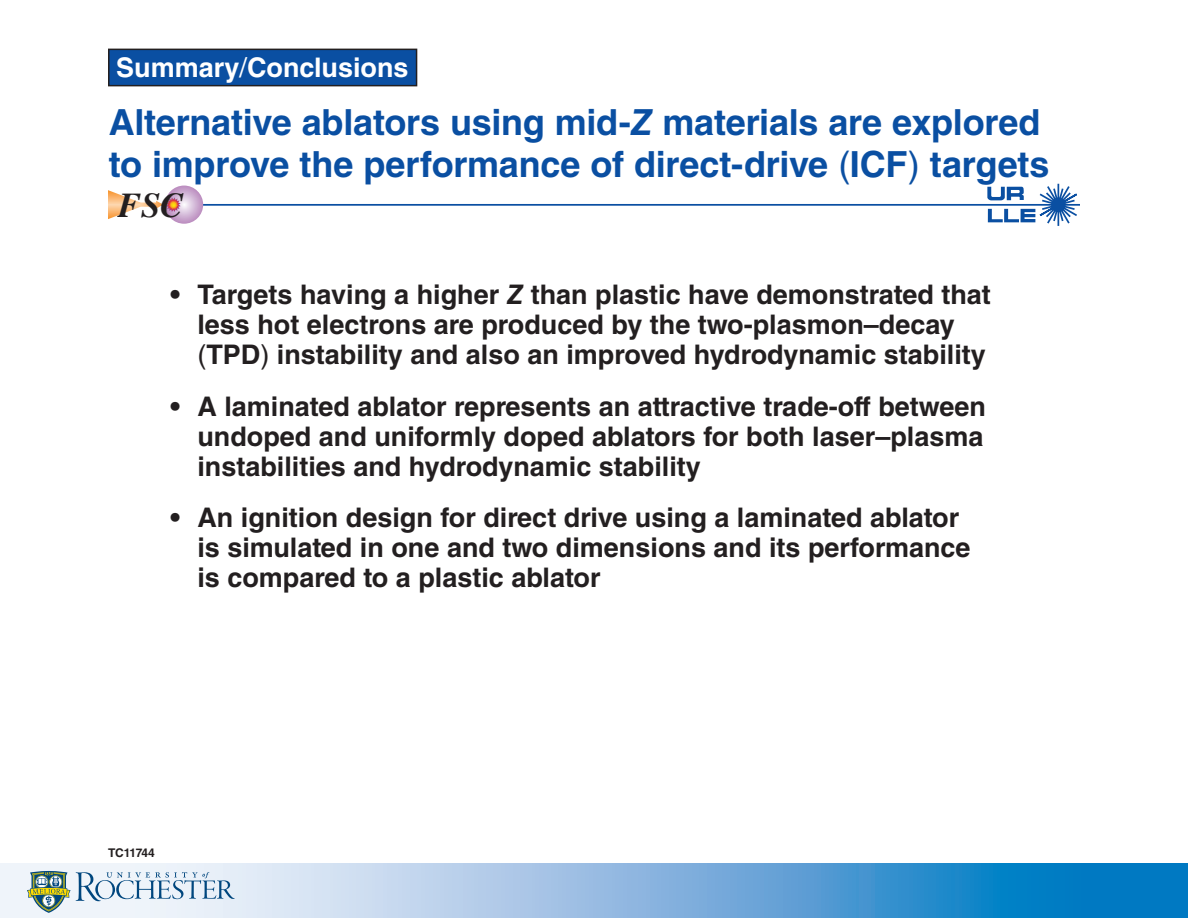
<style>
.page{position:relative;width:1188px;height:918px;background:#fff}
.page>*{position:absolute;margin:0;border:0;box-sizing:border-box;transform-origin:0 0}
.t1{font:700 36px/42px "Helvetica LT Std";letter-spacing:-.005em;color:#0a4fa2}
.t2{font:italic 700 34.8px "Times";color:#231f20}
.t3{font:700 27px/30px "Helvetica LT Std";color:#231f20}
.t4{font:700 27px "Helvetica LT Std";color:#fff}
.t5{font:700 12px "Helvetica LT Std";letter-spacing:-.015em;color:#231f20}
.s1{font-weight:400}
.s2{font-style:italic}
</style>
<div class="page">
<svg style="left:0;top:864px;width:1188px;height:54px;background:#77b1dc"></svg>
<svg style="left:27px;top:871px;width:208px;height:42px"></svg>
<div style="left:109px;top:49px;width:308px;height:37px;background:#0a4fa2"></div>
<div style="left:108px;top:49px;width:309px;height:37px;border:2px solid #231f20"></div>
<svg style="left:987px;top:183px;width:90px;height:43px"></svg>
<hr style="left:108px;top:204px;width:972px;height:2px;background:#0a4fa2">
<svg style="left:165px;top:186px;width:38px;height:38px"></svg>
<svg style="left:108px;top:190px;width:73px;height:29px"></svg>
<p class="t4" style="left:116px;top:51px;width:294px">Summary<span class="s1">/</span>Conclusions</p>
<p class="t1" style="left:109px;top:100px;width:942px">Alternative ablators using mid-<span class="s2">Z</span> materials are explored to improve the performance of direct-drive <span class="s1">(</span>ICF<span class="s1">)</span> targets</p>
<p class="t2" style="left:118px;top:182px;width:67px">FSC</p>
<p class="t3" style="left:197px;top:279px;width:795px;text-indent:-27px">• Targets having a higher <span class="s2">Z</span> than plastic have demonstrated that less hot electrons are produced by the two-plasmon–decay <span class="s1">(</span>TPD<span class="s1">)</span> instability and also an improved hydrodynamic stability</p>
<p class="t3" style="left:197px;top:391px;width:790px;text-align:justify;text-indent:-27px">• A laminated ablator represents an attractive trade-off between undoped and uniformly doped ablators for both laser–plasma instabilities and hydrodynamic stability</p>
<p class="t3" style="left:197px;top:502px;width:775px;text-indent:-27px">• An ignition design for direct drive using a laminated ablator is simulated in one and two dimensions and its performance is compared to a plastic ablator</p>
<p class="t5" style="left:108px;top:846px;width:48px">TC11744</p>
</div>
